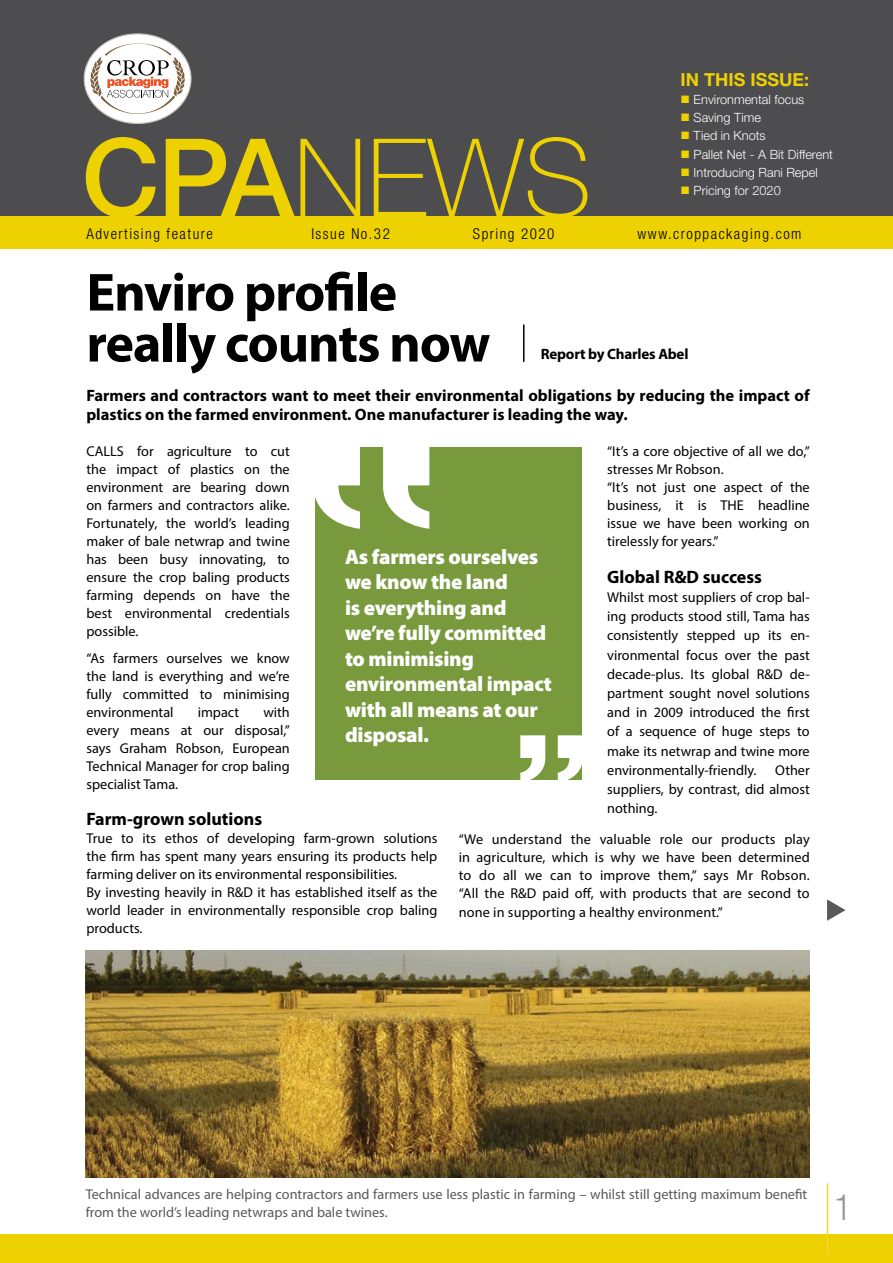
<style>
.page{position:relative;width:893px;height:1263px;background:#fff}
.page>*{position:absolute;margin:0;border:0;box-sizing:border-box;transform-origin:0 0}
.t1{font:100 108px "Helvetica Neue LT Pro";color:#eed100}
.t2{font:700 54px/51px "Myriad Pro";letter-spacing:-.02em;color:#000}
.t3{font:300 condensed 36px "Helvetica Neue LT Pro";color:#939598}
.t4{font:900 21px/25.5px "Myriad Pro";letter-spacing:-.015em;color:#fff}
.t5{font:700 18px "Myriad Pro";color:#000}
.t6{font:700 18px "Helvetica Neue LT Pro";color:#eed100}
.t7{font:700 16.5px/19.5px "Myriad Pro";color:#000}
.t8{font:300 condensed 15px "Helvetica Neue LT Pro";letter-spacing:.1em;color:#000}
.t9{font:700 15px "Myriad Pro";letter-spacing:-.015em;color:#000}
.t10{font:14.25px/18px "Myriad Pro";color:#000;text-align:justify}
.t11{font:14.25px/18px "Myriad Pro";color:#58595b}
.t12{font:300 12.75px "Helvetica Neue LT Pro";color:#fff}
.s1{font-weight:500}
.s2{color:#eed100}
</style>
<div class="page">
<div style="left:0;top:1234px;width:893px;height:29px;background:#eed100"></div>
<hr style="left:827px;top:1183px;width:1px;height:71px;background:#f1d63c">
<div style="left:0;top:0;width:893px;height:227px;background:#4d4d4f"></div>
<div style="left:0;top:216px;width:893px;height:33px;background:#eed100"></div>
<div style="left:84px;top:34px;width:107px;height:89px;background:#fff;border-radius:50%"></div>
<svg style="left:90px;top:43px;width:95px;height:71px"></svg>
<svg style="left:827px;top:899px;width:19px;height:22px"></svg>
<div style="left:315px;top:448px;width:267px;height:332px;background:#789a3d"></div>
<svg style="left:315px;top:447px;width:114px;height:82px"></svg>
<svg style="left:520px;top:735px;width:62px;height:45px"></svg>
<img style="left:85px;top:950px;width:725px;height:228px">
<hr style="left:523px;top:325px;width:1px;height:36px;background:#000">
<h1 class="t1" style="left:82px;top:113px;width:511px"><span class="s1">CPA</span>NEWS</h1>
<p class="t6" style="left:681px;top:69px;width:130px">IN THIS ISSUE:</p>
<p class="t12" style="left:681px;top:92px;width:125px"><span class="s2">■</span> Environmental focus</p>
<p class="t12" style="left:681px;top:110px;width:82px"><span class="s2">■</span> Saving Time</p>
<p class="t12" style="left:681px;top:128px;width:87px"><span class="s2">■</span> Tied in Knots</p>
<p class="t12" style="left:681px;top:146px;width:154px"><span class="s2">■</span> Pallet Net - A Bit Different</p>
<p class="t12" style="left:681px;top:164px;width:139px"><span class="s2">■</span> Introducing Rani Repel</p>
<p class="t12" style="left:681px;top:182px;width:102px"><span class="s2">■</span> Pricing for 2020</p>
<p class="t8" style="left:86px;top:225px;width:128px">Advertising feature</p>
<p class="t8" style="left:311px;top:225px;width:80px">Issue No.32</p>
<p class="t8" style="left:473px;top:225px;width:83px">Spring 2020</p>
<p class="t8" style="left:638px;top:225px;width:165px">www.croppackaging.com</p>
<h2 class="t2" style="left:86px;top:265px;width:405px">Enviro profile really counts now</h2>
<p class="t7" style="left:86px;top:385px;width:725px">Farmers and contractors want to meet their environmental obligations by reducing the impact of plastics on the farmed environment. One manufacturer is leading the way.</p>
<p class="t10" style="left:86px;top:442px;width:205px">CALLS for agriculture to cut the impact of plastics on the environment are bearing down on farmers and contractors alike.<br>Fortunately, the world’s leading maker of bale netwrap and twine has been busy innovating, to ensure the crop baling products farming depends on have the best environmental credentials possible.</p>
<p class="t10" style="left:86px;top:648px;width:205px">“As farmers ourselves we know the land is everything and we’re fully committed to minimising environmental</p>
<p class="t9" style="left:541px;top:344px;width:149px">Report by Charles Abel</p>
<p class="t10" style="left:607px;top:442px;width:204px;text-align:left">“It’s a core objective of all we do,” stresses Mr Robson.<br>“It’s not just one aspect of the business, it is THE headline issue we have been working on tirelessly for years.”</p>
<p class="t5" style="left:607px;top:565px;width:156px">Global R&amp;D success</p>
<p class="t10" style="left:607px;top:587px;width:204px;line-height:19.2px">Whilst most suppliers of crop bal&shy;ing products stood still, Tama has consistently stepped up its en&shy;vironmental focus over the past decade-plus. Its global R&amp;D de&shy;partment sought novel solutions and in 2009 introduced the first of a sequence of huge steps to make its netwrap and twine more environmentally-friendly.</p>
<h3 class="t4" style="left:345px;top:543px;width:208px">As farmers ourselves we know the land<br>is everything and we’re fully committed to minimising environmental impact with all means at our disposal.</h3>
<p class="t10" style="left:86px;top:702px;width:205px;text-indent:177px">with every means at our disposal,” says Graham Robson, European Technical Manager for crop baling specialist Tama.</p>
<p class="t5" style="left:86px;top:807px;width:177px">Farm-grown solutions</p>
<p class="t10" style="left:86px;top:829px;width:353px;text-align:left">True to its ethos of developing farm-grown solutions the firm has spent many years ensuring its products help farming deliver on its environmental responsibilities.<br>By investing heavily in R&amp;D it has established itself as the world leader in environmentally responsible crop baling products.</p>
<p class="t10" style="left:198px;top:702px;width:43px">impact</p>
<p class="t10" style="left:607px;top:760px;width:204px;line-height:19.2px;text-indent:168px">Other suppliers, by contrast, did almost nothing.</p>
<p class="t10" style="left:459px;top:830px;width:353px">“We understand the valuable role our products play in agriculture, which is why we have been determined to do all we can to improve them,” says Mr Robson. “All the R&amp;D paid off, with products that are second to none in supporting a healthy environment.”</p>
<p class="t11" style="left:86px;top:1185px;width:723px">Technical advances are helping contractors and farmers use less plastic in farming – whilst still getting maximum benefit from the world’s leading netwraps and bale twines.</p>
<h3 class="t3" style="left:834px;top:1187px;width:19px">1</h3>
</div>
